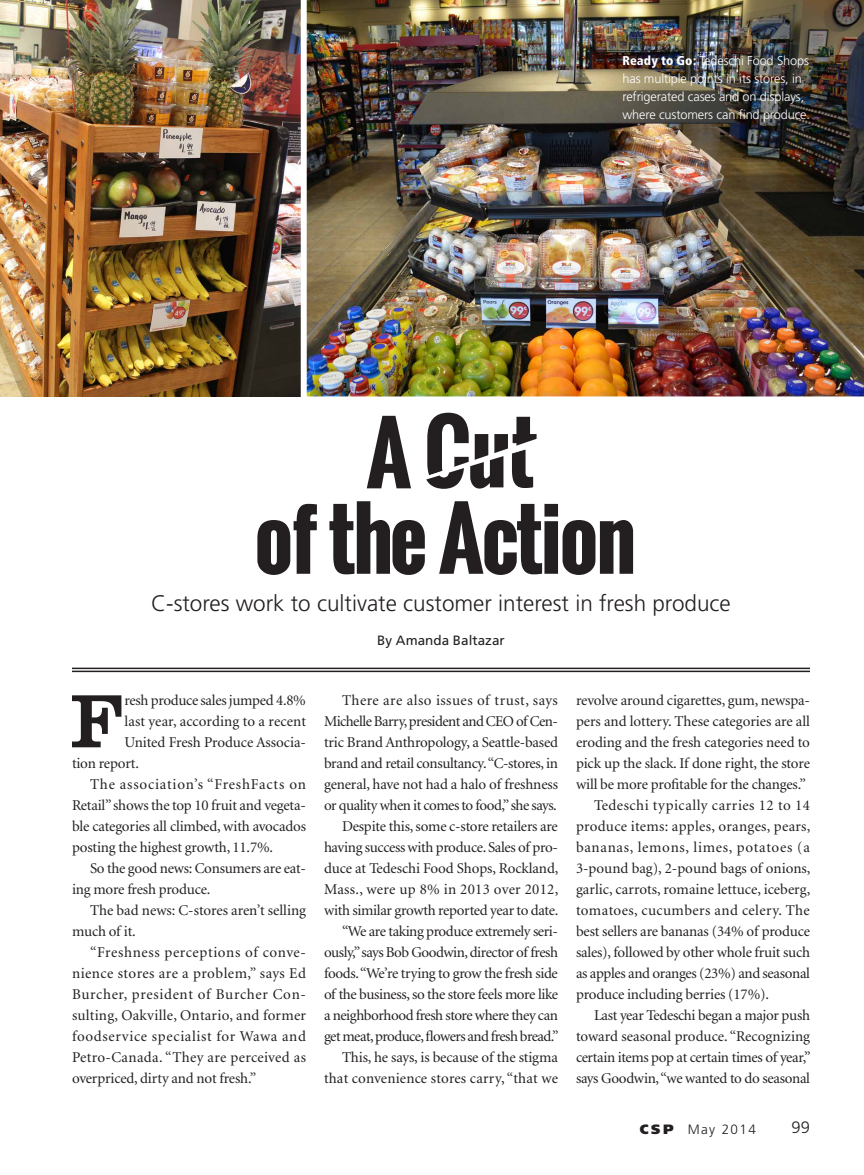
<style>
.page{position:relative;width:864px;height:1175px;background:#fff}
.page>*{position:absolute;margin:0;border:0;box-sizing:border-box;transform-origin:0 0}
.t1{font:700 82.5px "Oswald";letter-spacing:-.03em;color:#231f20}
._10_Body{font:78.3px "Clarendon";color:#231f20}
._10_Deck{font:300 22.5px "Frutiger";color:#231f20}
.t2{font:300 16.5px "Frutiger";color:#231f20}
._10_Body-2{font:15px/21px "Minion";letter-spacing:-.01em;color:#231f20;text-align:justify}
._10_Byline{font:13.5px "Frutiger";color:#231f20}
.t3{font:300 13.5px "Frutiger";letter-spacing:.1em;color:#231f20}
._10_Caption{font:300 12.75px/18px "Frutiger";letter-spacing:-.01em;color:#fff}
.s1{font-weight:900;font-stretch:condensed}
.s2{font-weight:900}
</style>
<div class="page">
<hr style="left:72px;top:667px;width:738px;height:2px;background:#231f20">
<hr style="left:72px;top:670px;width:738px;height:2px;background:#231f20">
<svg style="left:426px;top:412px;width:111px;height:77px"></svg>
<img style="left:0;top:0;width:301px;height:396px">
<img style="left:306px;top:0;width:558px;height:397px">
<p class="t1" style="left:366px;top:391px;width:46px">A</p>
<p class="_10_Caption" style="left:622px;top:52px;width:189px"><span class="s1">Ready to Go:</span> Tedeschi Food Shops has multiple points in its stores, in refrigerated cases and on displays, where customers can find produce.</p>
<p class="t1" style="left:254px;top:476px;width:384px">of the Action</p>
<p class="_10_Deck" style="left:151px;top:590px;width:581px">C-stores work to cultivate customer interest in fresh produce</p>
<p class="_10_Byline" style="left:377px;top:633px;width:129px">By Amanda Baltazar</p>
<p class="_10_Body" style="left:71px;top:675px;width:54px">F</p>
<p class="_10_Body-2" style="left:125px;top:690px;width:183px">resh produce sales jumped 4.8%</p>
<p class="_10_Body-2" style="left:125px;top:711px;width:183px">last year, according to a recent</p>
<p class="_10_Body-2" style="left:125px;top:732px;width:183px">United Fresh Produce Associa-</p>
<p class="_10_Body-2" style="left:72px;top:753px;width:69px">tion report.</p>
<p class="_10_Body-2" style="left:72px;top:774px;width:236px;text-indent:18px">The association’s “FreshFacts on Retail” shows the top 10 fruit and vegeta&shy;ble categories all climbed, with avocados posting the highest growth, 11.7%.</p>
<p class="_10_Body-2" style="left:72px;top:858px;width:236px;text-indent:18px">So the good news: Consumers are eat&shy;ing more fresh produce.</p>
<p class="_10_Body-2" style="left:72px;top:900px;width:236px;text-indent:18px">The bad news: C-stores aren’t selling much of it.</p>
<p class="_10_Body-2" style="left:72px;top:942px;width:236px;text-indent:18px">“Freshness perceptions of conve&shy;nience stores are a problem,” says Ed Burcher, president of Burcher Con&shy;sulting, Oakville, Ontario, and former foodservice specialist for Wawa and Petro-Canada. “They are perceived as overpriced, dirty and not fresh.”</p>
<p class="_10_Body-2" style="left:324px;top:690px;width:236px;text-indent:18px">There are also issues of trust, says Michelle Barry, president and CEO of Cen&shy;tric Brand Anthropology, a Seattle-based brand and retail consultancy. “C-stores, in general, have not had a halo of freshness or quality when it comes to food,” she says.</p>
<p class="_10_Body-2" style="left:324px;top:816px;width:236px;text-indent:18px">Despite this, some c-store retailers are having success with produce. Sales of pro&shy;duce at Tedeschi Food Shops, Rockland, Mass., were up 8% in 2013 over 2012, with similar growth reported year to date.</p>
<p class="_10_Body-2" style="left:324px;top:921px;width:236px;text-indent:18px">“We are taking produce extremely seri&shy;ously,” says Bob Goodwin, director of fresh foods. “We’re trying to grow the fresh side of the business, so the store feels more like a neighborhood fresh store where they can get meat, produce, flowers and fresh bread.”</p>
<p class="_10_Body-2" style="left:324px;top:1047px;width:235px;text-align:right">This, he says, is because of the stigma that convenience stores carry, “that we</p>
<p class="_10_Body-2" style="left:576px;top:690px;width:236px">revolve around cigarettes, gum, newspa&shy;pers and lottery. These categories are all eroding and the fresh categories need to pick up the slack. If done right, the store will be more profitable for the changes.”</p>
<p class="_10_Body-2" style="left:576px;top:795px;width:236px;text-indent:18px">Tedeschi typically carries 12 to 14 produce items: apples, oranges, pears, bananas, lemons, limes, potatoes (a 3-pound bag), 2-pound bags of onions, garlic, carrots, romaine lettuce, iceberg, tomatoes, cucumbers and celery. The best sellers are bananas (34% of produce sales), followed by other whole fruit such as apples and oranges (23%) and seasonal produce including berries (17%).</p>
<p class="_10_Body-2" style="left:576px;top:1005px;width:236px;text-indent:18px">Last year Tedeschi began a major push toward seasonal produce. “Recognizing certain items pop at certain times of year,” says Goodwin, “we wanted to do seasonal</p>
<p class="t3" style="left:640px;top:1121px;width:118px"><span class="s2">CSP</span> May 2014</p>
<p class="t2" style="left:792px;top:1118px;width:20px">99</p>
</div>
